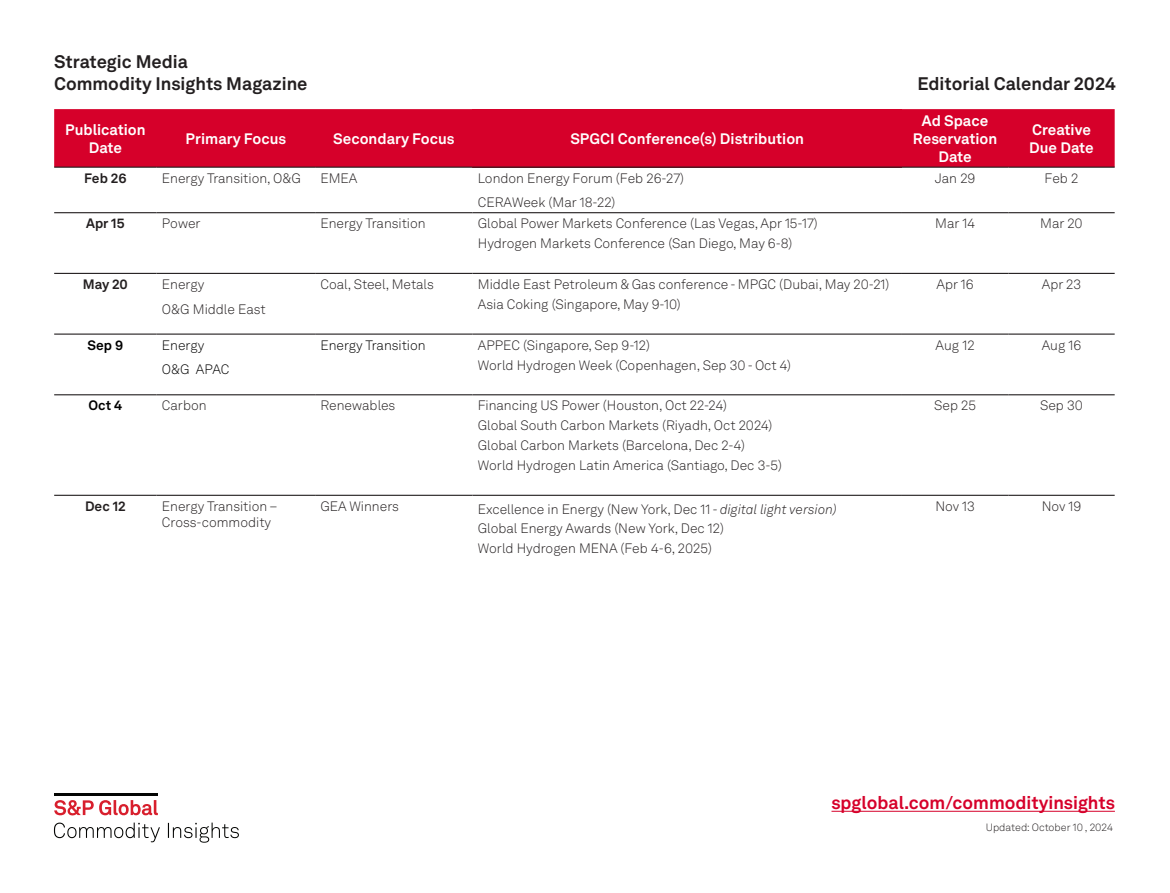
<style>
.page{position:relative;width:1170px;height:893px;background:#fff}
.page>*{position:absolute;margin:0;border:0;box-sizing:border-box;transform-origin:0 0}
.body_copy{font:700 18px/21.6px "Akkurat LL";color:#231f20}
.t1{font:700 18px "Akkurat LL";color:#d6002a}
.body_copy-2{font:700 15px/18px "Akkurat LL";color:#fff;text-align:center}
.body_copy-3{font:300 13.5px/16.5px "Akkurat LL";color:#231f20}
.body_copy-4{font:300 13.5px "Akkurat LL";color:#000}
.body_copy-5{font:700 13.5px "Akkurat LL";color:#231f20}
.body_copy-6{font:700 13.5px "Akkurat LL";color:#000}
.t2{font:300 10.5px "Akkurat LL";color:#231f20}
.s1{font-style:italic}
</style>
<div class="page">
<div style="left:54px;top:109px;width:1060px;height:58px;background:#d6002a"></div>
<div style="left:472px;top:109px;width:429px;height:58px;background:#d6002a"></div>
<hr style="left:54px;top:167px;width:103px;height:1px;background:#231f20">
<hr style="left:157px;top:167px;width:158px;height:1px;background:#231f20">
<hr style="left:315px;top:167px;width:157px;height:1px;background:#231f20">
<hr style="left:472px;top:167px;width:429px;height:1px;background:#231f20">
<hr style="left:901px;top:167px;width:107px;height:1px;background:#231f20">
<hr style="left:1008px;top:167px;width:106px;height:1px;background:#231f20">
<hr style="left:54px;top:212px;width:103px;height:1px;background:#231f20">
<hr style="left:157px;top:212px;width:158px;height:1px;background:#231f20">
<hr style="left:315px;top:212px;width:157px;height:1px;background:#231f20">
<hr style="left:472px;top:212px;width:429px;height:1px;background:#231f20">
<hr style="left:901px;top:212px;width:107px;height:1px;background:#231f20">
<hr style="left:1008px;top:212px;width:106px;height:1px;background:#231f20">
<hr style="left:54px;top:273px;width:103px;height:1px;background:#231f20">
<hr style="left:157px;top:273px;width:158px;height:1px;background:#231f20">
<hr style="left:315px;top:273px;width:157px;height:1px;background:#231f20">
<hr style="left:472px;top:273px;width:429px;height:1px;background:#231f20">
<hr style="left:901px;top:273px;width:107px;height:1px;background:#231f20">
<hr style="left:1008px;top:273px;width:106px;height:1px;background:#231f20">
<hr style="left:54px;top:334px;width:103px;height:1px;background:#231f20">
<hr style="left:157px;top:334px;width:158px;height:1px;background:#231f20">
<hr style="left:315px;top:334px;width:157px;height:1px;background:#231f20">
<hr style="left:472px;top:334px;width:429px;height:1px;background:#231f20">
<hr style="left:901px;top:334px;width:107px;height:1px;background:#231f20">
<hr style="left:1008px;top:334px;width:106px;height:1px;background:#231f20">
<hr style="left:54px;top:394px;width:103px;height:1px;background:#231f20">
<hr style="left:157px;top:394px;width:158px;height:1px;background:#231f20">
<hr style="left:315px;top:394px;width:157px;height:1px;background:#231f20">
<hr style="left:472px;top:394px;width:429px;height:1px;background:#231f20">
<hr style="left:901px;top:394px;width:107px;height:1px;background:#231f20">
<hr style="left:1008px;top:394px;width:106px;height:1px;background:#231f20">
<hr style="left:54px;top:495px;width:103px;height:1px;background:#231f20">
<hr style="left:157px;top:495px;width:158px;height:1px;background:#231f20">
<hr style="left:315px;top:495px;width:157px;height:1px;background:#231f20">
<hr style="left:472px;top:495px;width:429px;height:1px;background:#231f20">
<hr style="left:901px;top:495px;width:107px;height:1px;background:#231f20">
<hr style="left:1008px;top:495px;width:106px;height:1px;background:#231f20">
<svg style="left:54px;top:800px;width:104px;height:16px"></svg>
<hr style="left:54px;top:793px;width:104px;height:3px;background:#040503">
<svg style="left:54px;top:823px;width:106px;height:19px"></svg>
<svg style="left:168px;top:823px;width:71px;height:20px"></svg>
<hr style="left:831px;top:811px;width:283px;height:1px;background:#d6002a">
<p class="body_copy" style="left:54px;top:50px;width:255px">Strategic Media<br>Commodity Insights Magazine</p>
<p class="body_copy" style="left:917px;top:72px;width:200px">Editorial Calendar 2024</p>
<p class="body_copy-2" style="left:65px;top:120px;width:82px">Publication<br>Date</p>
<p class="body_copy-2" style="left:186px;top:129px;width:102px">Primary Focus</p>
<p class="body_copy-2" style="left:333px;top:129px;width:123px">Secondary Focus</p>
<p class="body_copy-2" style="left:570px;top:129px;width:235px">SPGCI Conference(s) Distribution</p>
<p class="body_copy-2" style="left:912px;top:111px;width:86px">Ad Space<br>Reservation<br>Date</p>
<p class="body_copy-2" style="left:1029px;top:120px;width:66px;text-align:left">Creative<br>Due Date</p>
<p class="body_copy-5" style="left:84px;top:168px;width:44px">Feb 26</p>
<p class="body_copy-3" style="left:162px;top:169px;width:140px">Energy Transition, O&amp;G</p>
<p class="body_copy-3" style="left:320px;top:169px;width:38px">EMEA</p>
<p class="body_copy-3" style="left:478px;top:169px;width:208px">London Energy Forum (Feb 26-27)</p>
<p class="body_copy-3" style="left:478px;top:194px;width:139px">CERAWeek (Mar 18-22)</p>
<p class="body_copy-3" style="left:934px;top:169px;width:42px">Jan 29</p>
<p class="body_copy-3" style="left:1044px;top:169px;width:35px">Feb 2</p>
<p class="body_copy-5" style="left:86px;top:213px;width:40px">Apr 15</p>
<p class="body_copy-3" style="left:162px;top:215px;width:40px">Power</p>
<p class="body_copy-3" style="left:320px;top:215px;width:107px">Energy Transition</p>
<p class="body_copy-3" style="left:478px;top:215px;width:341px">Global Power Markets Conference (Las Vegas, Apr 15-17)</p>
<p class="body_copy-3" style="left:478px;top:235px;width:316px">Hydrogen Markets Conference (San Diego, May 6-8)</p>
<p class="body_copy-3" style="left:935px;top:215px;width:41px">Mar 14</p>
<p class="body_copy-3" style="left:1040px;top:215px;width:44px">Mar 20</p>
<p class="body_copy-5" style="left:83px;top:274px;width:47px">May 20</p>
<p class="body_copy-3" style="left:162px;top:276px;width:44px">Energy</p>
<p class="body_copy-3" style="left:162px;top:300px;width:105px">O&amp;G Middle East</p>
<p class="body_copy-3" style="left:320px;top:276px;width:115px">Coal, Steel, Metals</p>
<p class="body_copy-3" style="left:478px;top:276px;width:413px">Middle East Petroleum &amp; Gas conference - MPGC (Dubai, May 20-21)</p>
<p class="body_copy-3" style="left:478px;top:296px;width:204px">Asia Coking (Singapore, May 9-10)</p>
<p class="body_copy-3" style="left:936px;top:276px;width:39px">Apr 16</p>
<p class="body_copy-3" style="left:1041px;top:276px;width:41px">Apr 23</p>
<p class="body_copy-6" style="left:88px;top:334px;width:37px">Sep 9</p>
<p class="body_copy-4" style="left:162px;top:335px;width:44px">Energy</p>
<p class="body_copy-4" style="left:162px;top:360px;width:69px">O&amp;G APAC</p>
<p class="body_copy-4" style="left:320px;top:335px;width:107px">Energy Transition</p>
<p class="body_copy-3" style="left:478px;top:336px;width:174px">APPEC (Singapore, Sep 9-12)</p>
<p class="body_copy-3" style="left:478px;top:356px;width:315px">World Hydrogen Week (Copenhagen, Sep 30 - Oct 4)</p>
<p class="body_copy-3" style="left:935px;top:336px;width:40px">Aug 12</p>
<p class="body_copy-3" style="left:1041px;top:336px;width:41px">Aug 16</p>
<p class="body_copy-6" style="left:89px;top:395px;width:35px">Oct 4</p>
<p class="body_copy-3" style="left:162px;top:397px;width:46px">Carbon</p>
<p class="body_copy-3" style="left:320px;top:397px;width:76px">Renewables</p>
<p class="body_copy-3" style="left:478px;top:397px;width:250px">Financing US Power (Houston, Oct 22-24)</p>
<p class="body_copy-3" style="left:478px;top:417px;width:296px">Global South Carbon Markets (Riyadh, Oct 2024)</p>
<p class="body_copy-3" style="left:478px;top:437px;width:268px">Global Carbon Markets (Barcelona, Dec 2-4)</p>
<p class="body_copy-3" style="left:478px;top:457px;width:305px">World Hydrogen Latin America (Santiago, Dec 3-5)</p>
<p class="body_copy-3" style="left:934px;top:397px;width:43px">Sep 25</p>
<p class="body_copy-3" style="left:1039px;top:397px;width:44px">Sep 30</p>
<p class="body_copy-5" style="left:85px;top:496px;width:42px">Dec 12</p>
<p class="body_copy-3" style="left:162px;top:498px;width:117px">Energy Transition –<br>Cross-commodity</p>
<p class="body_copy-3" style="left:320px;top:498px;width:80px">GEA Winners</p>
<p class="body_copy-3" style="left:478px;top:500px;width:360px">Excellence in Energy (New York, Dec 11 <span class="s1">- digital light version)</span></p>
<p class="body_copy-3" style="left:478px;top:520px;width:248px">Global Energy Awards (New York, Dec 12)</p>
<p class="body_copy-3" style="left:478px;top:540px;width:235px">World Hydrogen MENA (Feb 4-6, 2025)</p>
<p class="body_copy-3" style="left:935px;top:498px;width:41px">Nov 13</p>
<p class="body_copy-3" style="left:1041px;top:498px;width:41px">Nov 19</p>
<p class="t1" style="left:831px;top:789px;width:285px">spglobal.com/commodityinsights</p>
<p class="t2" style="left:985px;top:819px;width:129px">Updated: October 10 , 2024</p>
</div>
